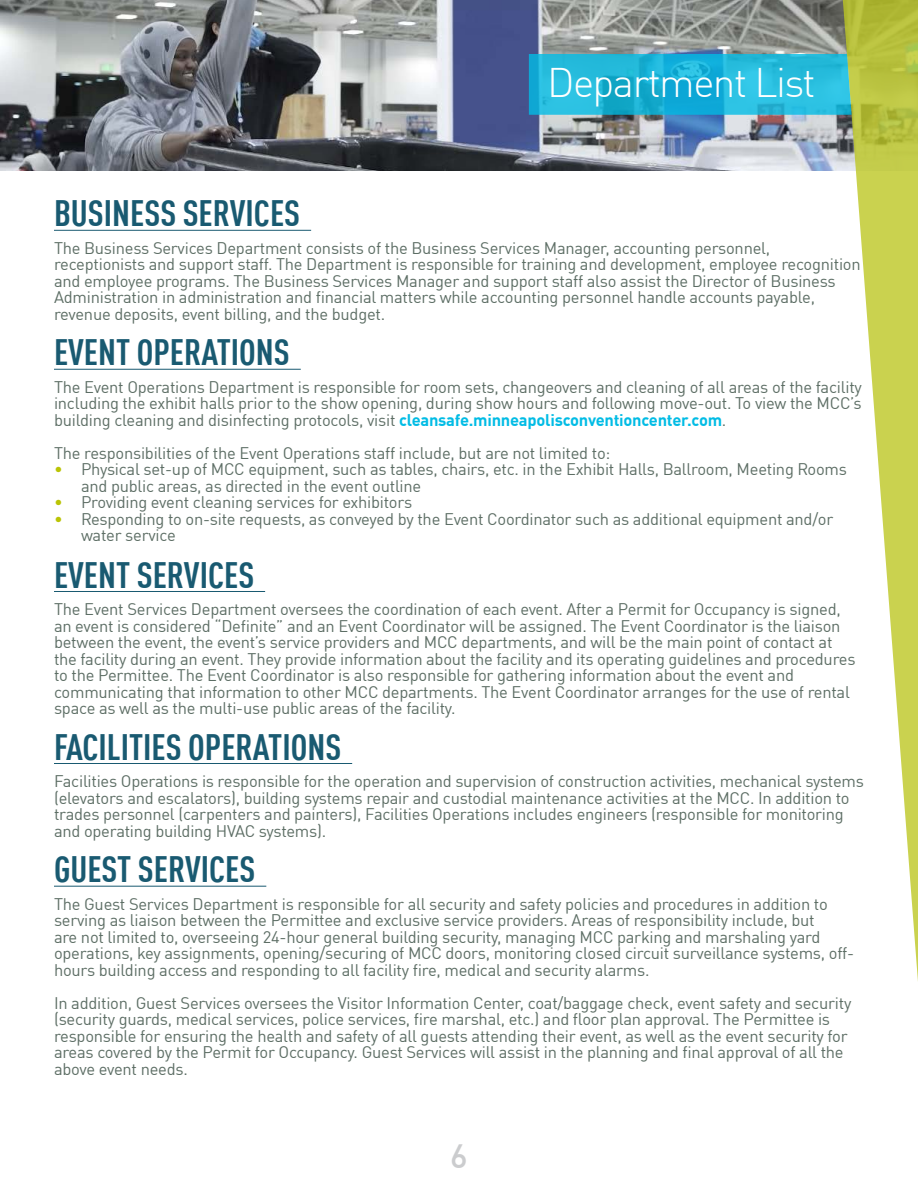
<style>
.page{position:relative;width:918px;height:1188px;background:#fff}
.page>*{position:absolute;margin:0;border:0;box-sizing:border-box;transform-origin:0 0}
.Chapter_Titles{font:300 40.5px "DIN Offc Pro";letter-spacing:-.04em;color:#fff}
.Header_2__main{font:700 condensed 36px "DIN Offc";color:#195a71}
.t1{font:500 33px "DIN Offc Pro";color:#cbccce}
.t2{font:16.5px/16.5px "DIN Offc Pro";letter-spacing:-.015em;color:#5d6e65}
.t3{font:16.5px "DIN Offc Pro";letter-spacing:-.015em;color:#5e6e66}
.s1{font-weight:700;color:#02bce5}
.s2{color:#bac405}
.s3{color:#5e6e66}
</style>
<div class="page">
<img style="left:1px;top:0;width:832px;height:171px">
<hr style="left:54px;top:230px;width:257px;height:1px;background:#195a71">
<hr style="left:54px;top:886px;width:212px;height:1px;background:#195a71">
<hr style="left:54px;top:369px;width:247px;height:1px;background:#195a71">
<hr style="left:54px;top:591px;width:211px;height:1px;background:#195a71">
<hr style="left:54px;top:763px;width:298px;height:1px;background:#195a71">
<svg style="left:833px;top:0;width:85px;height:981px"></svg>
<svg style="left:529px;top:54px;width:323px;height:61px;background:#22b7d9"></svg>
<p class="Header_2__main" style="left:54px;top:191px;width:248px">BUSINESS SERVICES</p>
<p class="Chapter_Titles" style="left:547px;top:51px;width:270px">Department List</p>
<p class="t2" style="left:54px;top:238px;width:808px">The Business Services Department consists of the Business Services Manager, accounting personnel, receptionists and support staff. The Department is responsible for training and development, employee recognition and employee programs. The Business Services Manager and support staff also assist the Director of Business Administration in administration and financial matters while accounting personnel handle accounts payable, revenue deposits, event billing, and the budget.</p>
<p class="Header_2__main" style="left:54px;top:331px;width:237px">EVENT OPERATIONS</p>
<p class="t2" style="left:54px;top:377px;width:809px;text-align:justify">The Event Operations Department is responsible for room sets, changeovers and cleaning of all areas of the facility including the exhibit halls prior to the show opening, during show hours and following move-out. To view the MCC’s building cleaning and disinfecting protocols, visit <span class="s1">cleansafe.minneapolisconventioncenter.com</span>.</p>
<p class="t2" style="left:54px;top:443px;width:558px">The responsibilities of the Event Operations staff include, but are not limited to:</p>
<p class="t2" style="left:81px;top:460px;width:768px;text-indent:-27px"><span class="s2">•</span> Physical set-up of MCC equipment, such as tables, chairs, etc. in the Exhibit Halls, Ballroom, Meeting Rooms and public <span class="s3">areas, as directed in the event outline</span></p>
<p class="t3" style="left:54px;top:489px;width:360px"><span class="s2">•</span> Providing event cleaning services for exhibitors</p>
<p class="t2" style="left:81px;top:509px;width:754px;text-indent:-27px"><span class="s2">•</span> Responding to on-site requests, as conveyed by the Event Coordinator such as additional equipment and/or water service</p>
<p class="Header_2__main" style="left:54px;top:553px;width:202px">EVENT SERVICES</p>
<p class="t2" style="left:54px;top:599px;width:803px">The Event Services Department oversees the coordination of each event. After a Permit for Occupancy is signed, an event is considered “Definite” and an Event Coordinator will be assigned. The Event Coordinator is the liaison between the event, the event’s service providers and MCC departments, and will be the main point of contact at the facility during an event. They provide information about the facility and its operating guidelines and procedures to the Permittee. The Event Coordinator is also responsible for gathering information about the event and communicating that information to other MCC departments. The Event Coordinator arranges for the use of rental space as well as the multi-use public areas of the facility.</p>
<p class="Header_2__main" style="left:54px;top:725px;width:289px">FACILITIES OPERATIONS</p>
<p class="t2" style="left:54px;top:771px;width:811px">Facilities Operations is responsible for the operation and supervision of construction activities, mechanical systems (elevators and escalators), building systems repair and custodial maintenance activities at the MCC. In addition to trades personnel (carpenters and painters), Facilities Operations includes engineers (responsible for monitoring and operating building HVAC systems).</p>
<p class="Header_2__main" style="left:54px;top:848px;width:203px">GUEST SERVICES</p>
<p class="t2" style="left:54px;top:894px;width:802px">The Guest Services Department is responsible for all security and safety policies and procedures in addition to serving as liaison between the Permittee and exclusive service providers. Areas of responsibility include, but<br>are not limited to, overseeing 24-hour general building security, managing MCC parking and marshaling yard operations, key assignments, opening/securing of MCC doors, monitoring closed circuit surveillance systems, off&shy;hours building access and responding to all facility fire, medical and security alarms.</p>
<p class="t2" style="left:54px;top:993px;width:799px">In addition, Guest Services oversees the Visitor Information Center, coat/baggage check, event safety and security (security guards, medical services, police services, fire marshal, etc.) and floor plan approval. The Permittee is responsible for ensuring the health and safety of all guests attending their event, as well as the event security for areas covered by the Permit for Occupancy. Guest Services will assist in the planning and final approval of all the above event needs.</p>
<h3 class="t1" style="left:450px;top:1129px;width:19px">6</h3>
</div>
